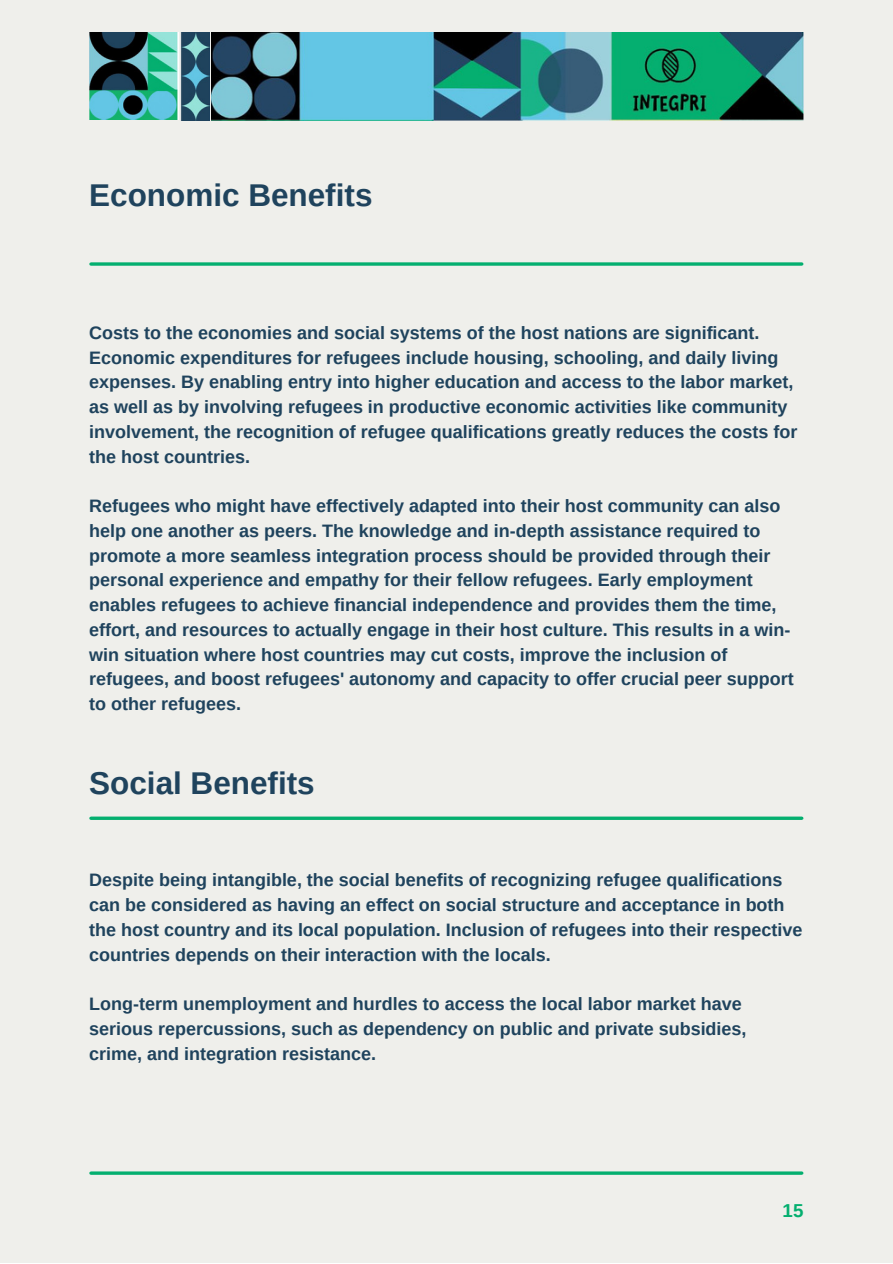
<style>
.page{position:relative;width:893px;height:1264px;background:#fff}
.page>*{position:absolute;margin:0;border:0;box-sizing:border-box;transform-origin:0 0}
.t1{font:700 31.5px "Arimo";color:#1f435d}
.t2{font:700 18.75px "Arimo";color:#04af6f}
.t3{font:700 18px/24.8px "Arimo";color:#1f435d}
</style>
<div class="page">
<div style="left:0;top:0;width:892px;height:1262px;background:#efefeb"></div>
<hr style="left:91px;top:1171px;width:710px;height:3px;background:#04af6f">
<img style="left:212px;top:32px;width:591px;height:89px">
<img style="left:89px;top:32px;width:89px;height:88px">
<img style="left:180px;top:33px;width:30px;height:87px">
<svg style="left:91px;top:262px;width:710px;height:4px;background:#28b882"></svg>
<svg style="left:91px;top:816px;width:710px;height:4px;background:#28b881"></svg>
<p class="t1" style="left:89px;top:178px;width:285px">Economic Benefits</p>
<p class="t3" style="left:89px;top:320px;width:709px">Costs to the economies and social systems of the host nations are significant.<br>Economic expenditures for refugees include housing, schooling, and daily living expenses. By enabling entry into higher education and access to the labor market, as well as by involving refugees in productive economic activities like community involvement, the recognition of refugee qualifications greatly reduces the costs for the host countries.</p>
<p class="t3" style="left:89px;top:493px;width:706px">Refugees who might have effectively adapted into their host community can also help one another as peers. The knowledge and in-depth assistance required to promote a more seamless integration process should be provided through their personal experience and empathy for their fellow refugees. Early employment enables refugees to achieve financial independence and provides them the time, effort, and resources to actually engage in their host culture. This results in a win&shy;win situation where host countries may cut costs, improve the inclusion of refugees, and boost refugees' autonomy and capacity to offer crucial peer support to other refugees.</p>
<p class="t1" style="left:89px;top:765px;width:227px">Social Benefits</p>
<p class="t3" style="left:89px;top:867px;width:714px">Despite being intangible, the social benefits of recognizing refugee qualifications can be considered as having an effect on social structure and acceptance in both the host country and its local population. Inclusion of refugees into their respective countries depends on their interaction with the locals.</p>
<p class="t3" style="left:89px;top:991px;width:658px">Long-term unemployment and hurdles to access the local labor market have serious repercussions, such as dependency on public and private subsidies, crime, and integration resistance.</p>
<p class="t2" style="left:782px;top:1200px;width:22px">15</p>
</div>
